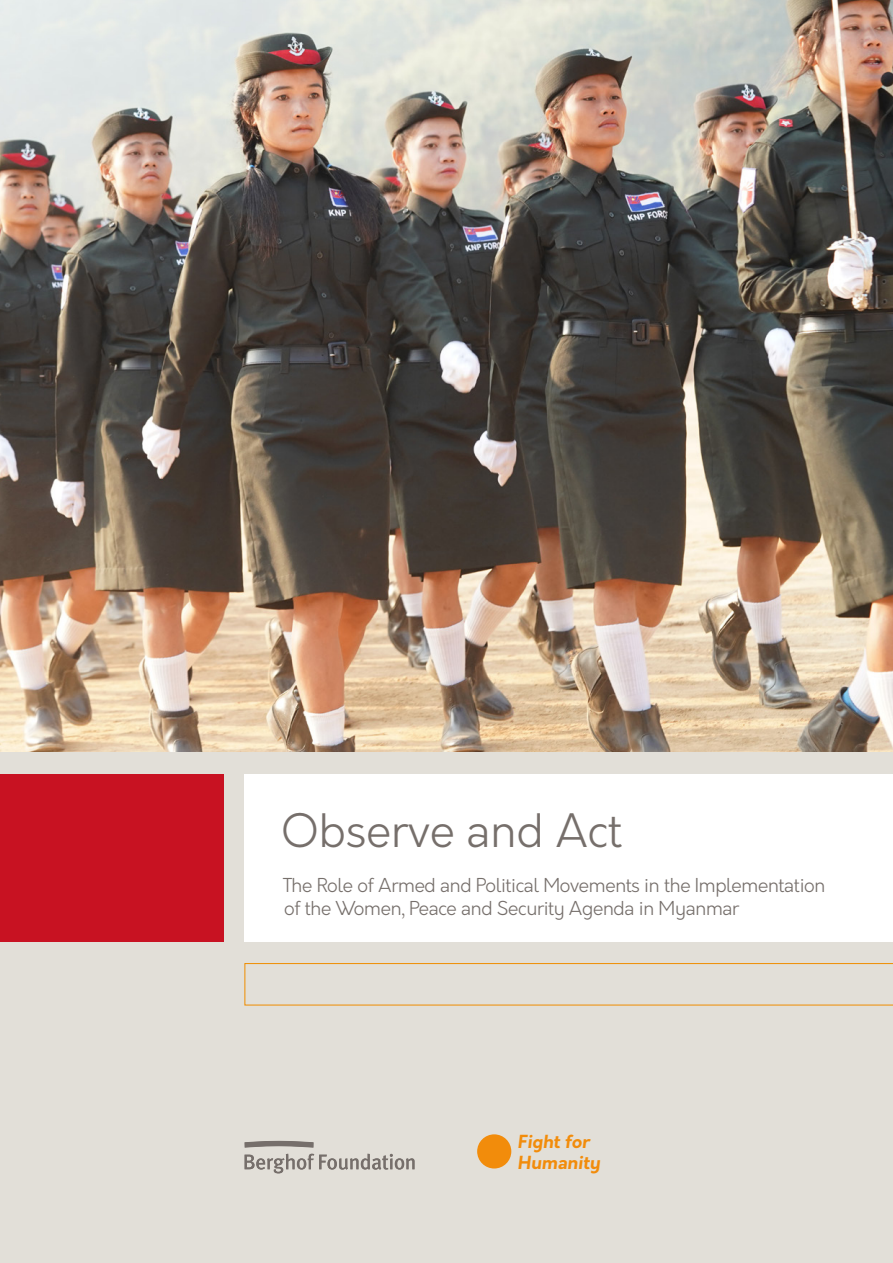
<style>
.page{position:relative;width:893px;height:1263px;background:#e2dfd8}
.page>*{position:absolute;margin:0;border:0;box-sizing:border-box;transform-origin:0 0}
.t1{font:300 45px "Orkney";color:#766f6b}
.t2{font:300 18.75px/23.2px "Orkney";letter-spacing:-.015em;color:#766f6b}
.t3{font:italic 700 17.7px/21.5px "Orkney";color:#f28c0b}
</style>
<div class="page">
<img style="left:0;top:0;width:893px;height:752px">
<svg style="left:244px;top:1141px;width:171px;height:32px"></svg>
<div style="left:477px;top:1134px;width:34px;height:34px;background:#f28c0b;border-radius:50%"></div>
<div style="left:0;top:774px;width:223px;height:168px;background:#c81222"></div>
<div style="left:244px;top:774px;width:649px;height:168px;background:#fff"></div>
<svg style="left:244px;top:963px;width:649px;height:42px"></svg>
<h1 class="t1" style="left:281px;top:802px;width:343px">Observe and Act</h1>
<p class="t2" style="left:283px;top:874px;width:544px">The Role of Armed and Political Movements in the Implementation of the Women, Peace and Security Agenda in Myanmar</p>
<p class="t3" style="left:518px;top:1131px;width:84px">Fight for<br>Humanity</p>
</div>
